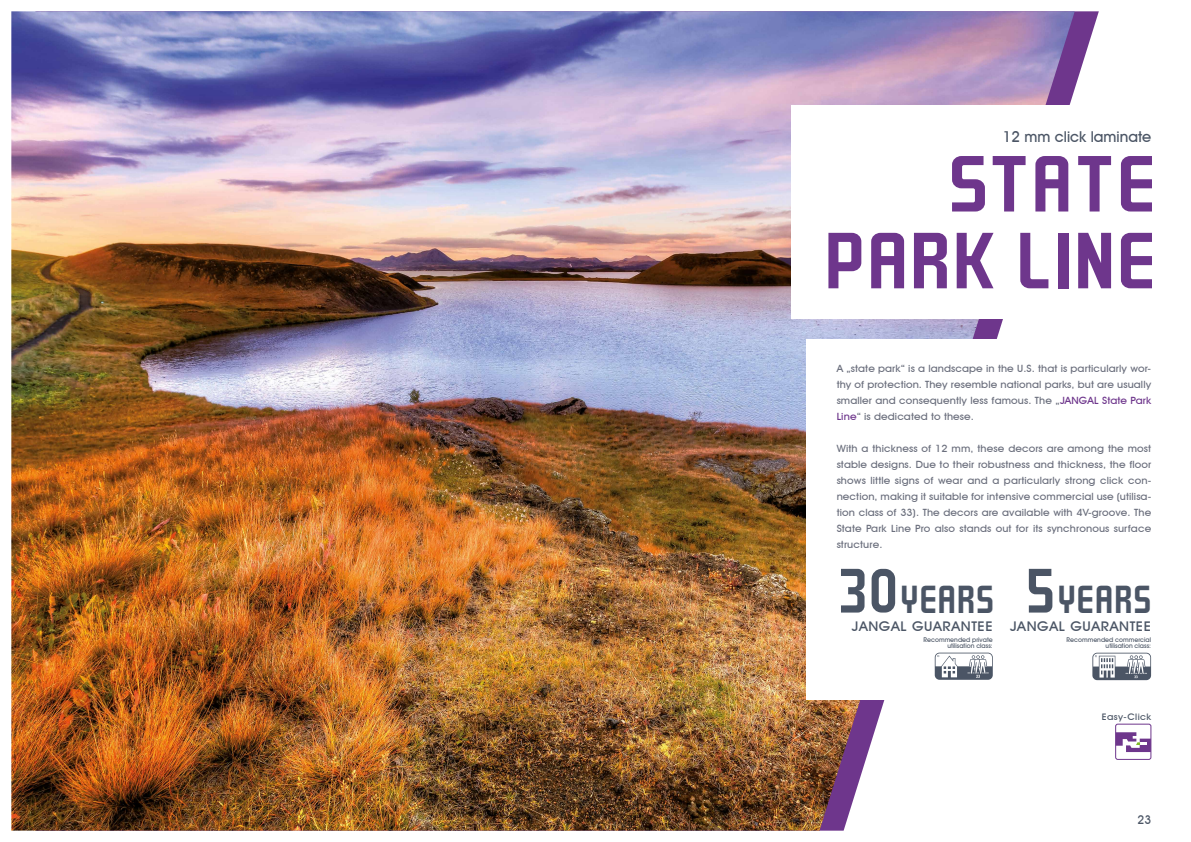
<style>
.page{position:relative;width:1191px;height:842px;background:#fff}
.page>*{position:absolute;margin:0;border:0;box-sizing:border-box;transform-origin:0 0}
.t1{font:64px/76.8px "GRAYSTROKE";color:#6e368c;text-align:right;scale:1.1 1}
.t2{font:31.5px "GRAYSTROKE";color:#4b5565}
.t3{font:500 15px "Avant Garde IT Cby BT";color:#4b5565}
.t4{font:500 13.4px "Avant Garde IT Cby BT";letter-spacing:.04em;color:#4b5565;scale:1.1 1}
.t5{font:500 12px "Avant Garde IT Cby BT";color:#4b5565}
.t6{font:500 10px/16px "Avant Garde IT Cby BT";letter-spacing:.01em;color:#6b6f7d;text-align:justify;scale:1.08 1}
.t7{font:500 9px "Avant Garde IT Cby BT";letter-spacing:.04em;color:#4b5565;scale:1.1 1}
.t8{font:500 6.5px/6.5px "Avant Garde IT Cby BT";color:#4b5565;text-align:right}
.s1{color:#6e368c}
.s2{font-size:50.4px}
</style>
<div class="page">
<img style="left:11px;top:11px;width:1063px;height:820px">
<div style="left:791px;top:105px;width:400px;height:214px;background:#fff"></div>
<div style="left:806px;top:340px;width:385px;height:360px;background:#fff"></div>
<svg style="left:1117px;top:732px;width:32px;height:20px"></svg>
<div style="left:1115px;top:724px;width:36px;height:36px;border:1px solid #6e368c;border-radius:2px"></div>
<svg style="left:1092px;top:653px;width:59px;height:27px"></svg>
<svg style="left:934px;top:653px;width:58px;height:27px"></svg>
<h3 class="t3" style="left:1003px;top:127px;width:150px">12 mm click laminate</h3>
<h1 class="t1" style="left:828px;top:141px;width:304px">STATE<br>PARK LINE</h1>
<p class="t6" style="left:836px;top:361px;width:293px">A „state park“ is a landscape in the U.S. that is particularly wor&shy;thy of protection. They resemble national parks, but are usually smaller and consequently less famous. The „<span class="s1">JANGAL State Park Line</span>“ is dedicated to these.</p>
<p class="t6" style="left:836px;top:441px;width:293px">With a thickness of 12 mm, these decors are among the most stable designs. Due to their robustness and thickness, the floor shows little signs of wear and a particularly strong click con&shy;nection, making it suitable for intensive commercial use (utilisa&shy;tion class of 33). The decors are available with 4V-groove. The State Park Line Pro also stands out for its synchronous surface structure.</p>
<h2 class="t2" style="left:841px;top:577px;width:157px"><span class="s2">30</span>YEARS</h2>
<p class="t8" style="left:923px;top:636px;width:71px">Recommended private utilisation class:</p>
<h3 class="t4" style="left:852px;top:618px;width:130px">JANGAL GUARANTEE</h3>
<h2 class="t2" style="left:1028px;top:577px;width:127px"><span class="s2">5</span>YEARS</h2>
<h3 class="t4" style="left:1010px;top:618px;width:130px">JANGAL GUARANTEE</h3>
<p class="t8" style="left:1066px;top:636px;width:86px">Recommended commercial utilisation class:</p>
<p class="t7" style="left:1101px;top:711px;width:46px">Easy-Click</p>
<p class="t5" style="left:1137px;top:812px;width:15px">23</p>
</div>
